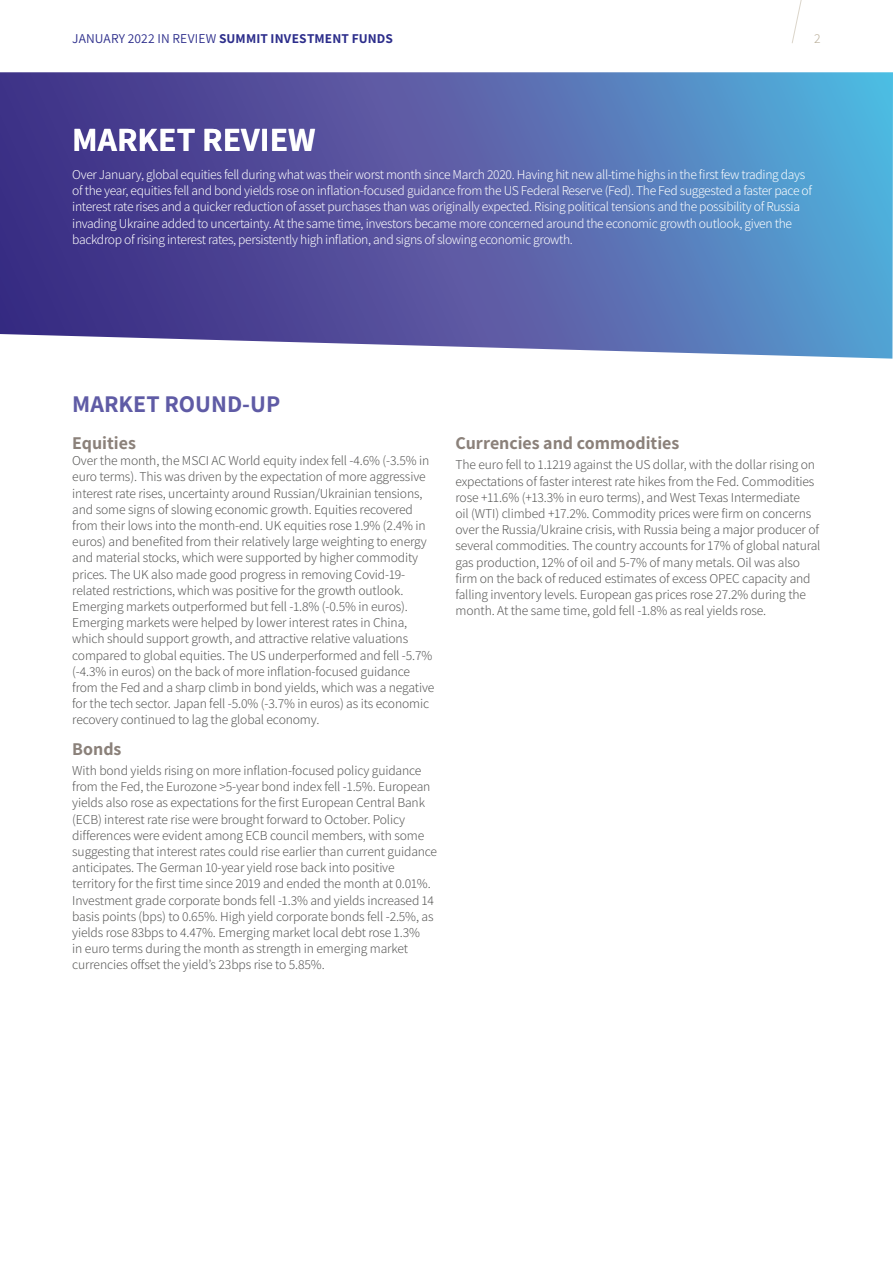
<style>
.page{position:relative;width:893px;height:1263px;background:#fff}
.page>*{position:absolute;margin:0;border:0;box-sizing:border-box;transform-origin:0 0}
.t1{font:700 33.9px "Assistant";color:#fff}
.t2{font:700 24px "Assistant";color:#5f5ba5}
.t3{font:700 18px "Assistant";color:#8b817a}
.t4{font:300 13.5px/16.2px "Assistant";letter-spacing:-.01em;color:#575756}
.t5{font:300 13.5px/16.2px "Assistant";letter-spacing:-.025em;color:#fff}
.t6{font:700 13.5px "Assistant";letter-spacing:.01em;color:#2c2d8b}
.t7{font:300 13.5px "Assistant";color:#b9ae99}
.s1{font-weight:400}
</style>
<div class="page">
<svg style="left:792px;top:0;width:10px;height:43px"></svg>
<svg style="left:0;top:72px;width:893px;height:287px;background:#5a6aad"></svg>
<p class="t6" style="left:72px;top:29px;width:322px"><span class="s1">JANUARY 2022 IN REVIEW</span> SUMMIT INVESTMENT FUNDS</p>
<p class="t7" style="left:814px;top:29px;width:8px">2</p>
<h1 class="t1" style="left:72px;top:116px;width:245px">MARKET REVIEW</h1>
<p class="t5" style="left:72px;top:166px;width:741px">Over January, global equities fell during what was their worst month since March 2020. Having hit new all-time highs in the first few trading days of the year, equities fell and bond yields rose on inflation-focused guidance from the US Federal Reserve (Fed). The Fed suggested a faster pace of interest rate rises and a quicker reduction of asset purchases than was originally expected. Rising political tensions and the possibility of Russia invading Ukraine added to uncertainty. At the same time, investors became more concerned around the economic growth outlook, given the backdrop of rising interest rates, persistently high inflation, and signs of slowing economic growth.</p>
<h2 class="t2" style="left:72px;top:388px;width:209px">MARKET ROUND-UP</h2>
<h3 class="t3" style="left:72px;top:431px;width:65px">Equities</h3>
<p class="t4" style="left:72px;top:452px;width:364px">Over the month, the MSCI AC World equity index fell -4.6% (-3.5% in euro terms). This was driven by the expectation of more aggressive interest rate rises, uncertainty around Russian/Ukrainian tensions, and some signs of slowing economic growth. Equities recovered from their lows into the month-end. UK equities rose 1.9% (2.4% in euros) and benefited from their relatively large weighting to energy and material stocks, which were supported by higher commodity prices. The UK also made good progress in removing Covid-19- related restrictions, which was positive for the growth outlook.<br>Emerging markets outperformed but fell -1.8% (-0.5% in euros).<br>Emerging markets were helped by lower interest rates in China, which should support growth, and attractive relative valuations compared to global equities. The US underperformed and fell -5.7% (-4.3% in euros) on the back of more inflation-focused guidance from the Fed and a sharp climb in bond yields, which was a negative for the tech sector. Japan fell -5.0% (-3.7% in euros) as its economic recovery continued to lag the global economy.</p>
<h3 class="t3" style="left:72px;top:736px;width:51px">Bonds</h3>
<p class="t4" style="left:72px;top:762px;width:366px">With bond yields rising on more inflation-focused policy guidance from the Fed, the Eurozone &gt;5-year bond index fell -1.5%. European yields also rose as expectations for the first European Central Bank (ECB) interest rate rise were brought forward to October. Policy differences were evident among ECB council members, with some suggesting that interest rates could rise earlier than current guidance anticipates. The German 10-year yield rose back into positive territory for the first time since 2019 and ended the month at 0.01%.<br>Investment grade corporate bonds fell -1.3% and yields increased 14 basis points (bps) to 0.65%. High yield corporate bonds fell -2.5%, as yields rose 83bps to 4.47%. Emerging market local debt rose 1.3%<br>in euro terms during the month as strength in emerging market currencies offset the yield’s 23bps rise to 5.85%.</p>
<h3 class="t3" style="left:455px;top:431px;width:225px">Currencies and commodities</h3>
<p class="t4" style="left:455px;top:456px;width:366px">The euro fell to 1.1219 against the US dollar, with the dollar rising on expectations of faster interest rate hikes from the Fed. Commodities rose +11.6% (+13.3% in euro terms), and West Texas Intermediate<br>oil (WTI) climbed +17.2%. Commodity prices were firm on concerns over the Russia/Ukraine crisis, with Russia being a major producer of several commodities. The country accounts for 17% of global natural gas production, 12% of oil and 5-7% of many metals. Oil was also firm on the back of reduced estimates of excess OPEC capacity and falling inventory levels. European gas prices rose 27.2% during the month. At the same time, gold fell -1.8% as real yields rose.</p>
</div>
